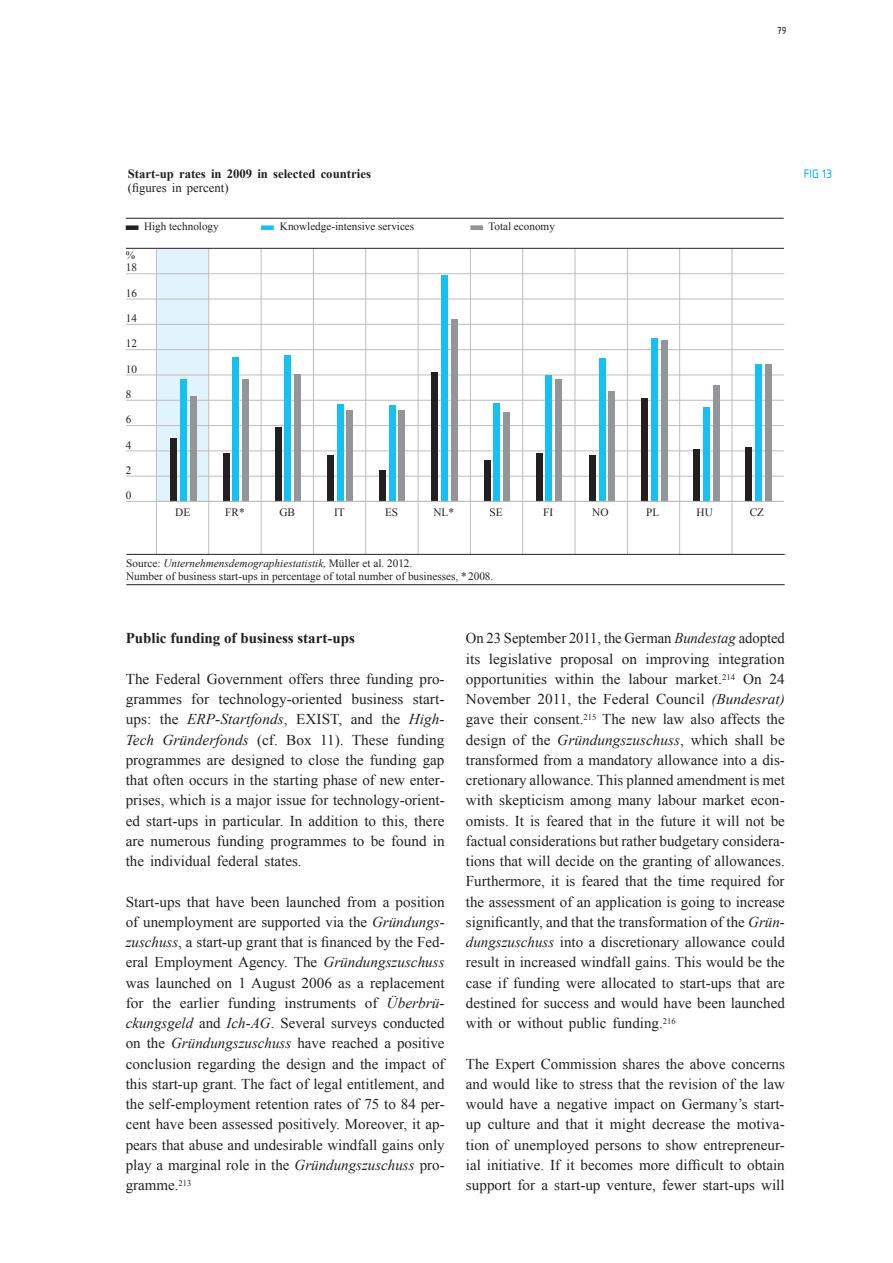
<style>
.page{position:relative;width:893px;height:1263px;background:#fff}
.page>*{position:absolute;margin:0;border:0;box-sizing:border-box;transform-origin:0 0}
.Fließtext_Times_10{font:15px/20.2px "Times New Roman";color:#231f20;text-align:justify}
.Überschrift_Times_10{font:700 15px "Times New Roman";color:#231f20}
.tabelle_headline{font:700 12.75px "Times New Roman";color:#231f20}
.tabelle_headline-2{font:12.75px "Times New Roman";color:#231f20}
.marginalie_tabelle{font:12.75px "Isonorm Com";color:#00aeef}
.t1{font:11.25px/12.8px "Times New Roman";color:#231f20}
.t2{font:11.1px "Times New Roman";color:#231f20}
.t3{font:10.5px "Isonorm Com";color:#231f20}
.s1{font-style:italic}
</style>
<div class="page">
<div style="left:156px;top:248px;width:53px;height:253px;background:#e1f4fc"></div>
<hr style="left:156px;top:248px;width:1px;height:306px;background:#bcbdc0">
<hr style="left:261px;top:248px;width:1px;height:306px;background:#bcbdc0">
<hr style="left:313px;top:248px;width:1px;height:306px;background:#bcbdc0">
<hr style="left:365px;top:248px;width:1px;height:306px;background:#bcbdc0">
<hr style="left:418px;top:248px;width:1px;height:306px;background:#bcbdc0">
<hr style="left:209px;top:248px;width:1px;height:306px;background:#bcbdc0">
<hr style="left:470px;top:248px;width:1px;height:306px;background:#bcbdc0">
<hr style="left:522px;top:248px;width:1px;height:306px;background:#bcbdc0">
<hr style="left:575px;top:248px;width:1px;height:306px;background:#bcbdc0">
<hr style="left:627px;top:248px;width:1px;height:306px;background:#bcbdc0">
<hr style="left:679px;top:248px;width:1px;height:306px;background:#bcbdc0">
<hr style="left:732px;top:248px;width:1px;height:306px;background:#bcbdc0">
<hr style="left:126px;top:218px;width:658px;height:1px;background:#231f20">
<hr style="left:126px;top:554px;width:659px;height:1px;background:#231f20">
<hr style="left:126px;top:584px;width:659px;height:1px;background:#231f20">
<hr style="left:126px;top:476px;width:658px;height:1px;background:#bcbdc0">
<hr style="left:126px;top:425px;width:658px;height:1px;background:#bcbdc0">
<hr style="left:126px;top:375px;width:658px;height:1px;background:#bcbdc0">
<hr style="left:126px;top:400px;width:658px;height:1px;background:#bcbdc0">
<hr style="left:126px;top:451px;width:658px;height:1px;background:#bcbdc0">
<hr style="left:126px;top:349px;width:658px;height:1px;background:#bcbdc0">
<hr style="left:126px;top:324px;width:658px;height:1px;background:#bcbdc0">
<hr style="left:126px;top:273px;width:658px;height:1px;background:#bcbdc0">
<hr style="left:126px;top:299px;width:658px;height:1px;background:#bcbdc0">
<div style="left:126px;top:225px;width:12px;height:5px;background:#231f20"></div>
<div style="left:261px;top:225px;width:13px;height:5px;background:#15c0f2"></div>
<div style="left:470px;top:225px;width:13px;height:5px;background:#939598"></div>
<hr style="left:126px;top:248px;width:658px;height:1px;background:#231f20">
<div style="left:190px;top:396px;width:6px;height:105px;background:#939598"></div>
<div style="left:242px;top:379px;width:7px;height:122px;background:#939598"></div>
<div style="left:294px;top:374px;width:7px;height:127px;background:#939598"></div>
<div style="left:346px;top:410px;width:7px;height:91px;background:#939598"></div>
<div style="left:399px;top:410px;width:6px;height:91px;background:#939598"></div>
<div style="left:451px;top:319px;width:6px;height:182px;background:#939598"></div>
<div style="left:503px;top:412px;width:7px;height:89px;background:#939598"></div>
<div style="left:555px;top:379px;width:7px;height:122px;background:#939598"></div>
<div style="left:608px;top:391px;width:7px;height:110px;background:#939598"></div>
<div style="left:661px;top:340px;width:6px;height:161px;background:#939598"></div>
<div style="left:713px;top:385px;width:6px;height:116px;background:#939598"></div>
<div style="left:765px;top:364px;width:7px;height:137px;background:#939598"></div>
<div style="left:180px;top:379px;width:7px;height:122px;background:#15c0f2"></div>
<div style="left:232px;top:357px;width:7px;height:144px;background:#15c0f2"></div>
<div style="left:285px;top:355px;width:6px;height:146px;background:#15c0f2"></div>
<div style="left:337px;top:404px;width:6px;height:97px;background:#15c0f2"></div>
<div style="left:389px;top:405px;width:7px;height:96px;background:#15c0f2"></div>
<div style="left:441px;top:275px;width:7px;height:226px;background:#15c0f2"></div>
<div style="left:493px;top:403px;width:7px;height:98px;background:#15c0f2"></div>
<div style="left:546px;top:375px;width:6px;height:126px;background:#15c0f2"></div>
<div style="left:599px;top:359px;width:6px;height:142px;background:#15c0f2"></div>
<div style="left:651px;top:338px;width:7px;height:163px;background:#15c0f2"></div>
<div style="left:703px;top:407px;width:7px;height:94px;background:#15c0f2"></div>
<div style="left:755px;top:364px;width:7px;height:137px;background:#15c0f2"></div>
<div style="left:171px;top:438px;width:6px;height:63px;background:#231f20"></div>
<div style="left:223px;top:453px;width:6px;height:48px;background:#231f20"></div>
<div style="left:275px;top:427px;width:7px;height:74px;background:#231f20"></div>
<div style="left:327px;top:455px;width:7px;height:46px;background:#231f20"></div>
<div style="left:379px;top:470px;width:7px;height:31px;background:#231f20"></div>
<div style="left:432px;top:372px;width:6px;height:129px;background:#231f20"></div>
<div style="left:484px;top:460px;width:6px;height:41px;background:#231f20"></div>
<div style="left:536px;top:453px;width:7px;height:48px;background:#231f20"></div>
<div style="left:589px;top:455px;width:7px;height:46px;background:#231f20"></div>
<div style="left:641px;top:398px;width:7px;height:103px;background:#231f20"></div>
<div style="left:693px;top:450px;width:7px;height:51px;background:#231f20"></div>
<div style="left:745px;top:447px;width:7px;height:54px;background:#231f20"></div>
<hr style="left:126px;top:501px;width:658px;height:1px;background:#bcbdc0">
<p class="t3" style="left:777px;top:25px;width:11px">79</p>
<p class="tabelle_headline" style="left:128px;top:164px;width:245px">Start-up rates in 2009 in selected countries</p>
<p class="tabelle_headline-2" style="left:128px;top:179px;width:102px">(figures in percent)</p>
<p class="t1" style="left:126px;top:248px;width:11px">%</p>
<p class="t2" style="left:144px;top:219px;width:76px">High technology</p>
<p class="t2" style="left:280px;top:219px;width:136px">Knowledge-intensive services</p>
<p class="t2" style="left:488px;top:219px;width:68px">Total economy</p>
<p class="t1" style="left:126px;top:261px;width:13px">18</p>
<p class="t1" style="left:126px;top:286px;width:13px">16</p>
<p class="t1" style="left:126px;top:312px;width:13px">14</p>
<p class="t1" style="left:126px;top:337px;width:13px">12</p>
<p class="t1" style="left:126px;top:362px;width:13px">10</p>
<p class="t1" style="left:126px;top:388px;width:7px">8</p>
<p class="t1" style="left:126px;top:413px;width:7px">6</p>
<p class="t1" style="left:126px;top:438px;width:7px">4</p>
<p class="t1" style="left:126px;top:464px;width:7px">2</p>
<p class="t1" style="left:126px;top:489px;width:7px">0</p>
<p class="t1" style="left:175px;top:506px;width:17px">DE</p>
<p class="t1" style="left:225px;top:506px;width:21px">FR*</p>
<p class="t1" style="left:279px;top:506px;width:17px">GB</p>
<p class="t1" style="left:334px;top:506px;width:12px">IT</p>
<p class="t1" style="left:385px;top:506px;width:15px">ES</p>
<p class="t1" style="left:433px;top:506px;width:22px">NL*</p>
<p class="t1" style="left:489px;top:506px;width:15px">SE</p>
<p class="t1" style="left:543px;top:506px;width:12px">FI</p>
<p class="t1" style="left:592px;top:506px;width:18px">NO</p>
<p class="t1" style="left:646px;top:506px;width:15px">PL</p>
<p class="t1" style="left:697px;top:506px;width:18px">HU</p>
<p class="t1" style="left:750px;top:506px;width:16px">CZ</p>
<p class="t1" style="left:126px;top:557px;width:369px">Source: <span class="s1">Unternehmensdemographiestatistik,</span> Müller et al. 2012.<br>Number of business start-ups in percentage of total number of businesses, *2008.</p>
<p class="marginalie_tabelle" style="left:803px;top:166px;width:30px">FIG 13</p>
<p class="Überschrift_Times_10" style="left:126px;top:628px;width:231px">Public funding of business start-ups</p>
<p class="Fließtext_Times_10" style="left:126px;top:668px;width:320px">The Federal Government offers three funding pro&shy;grammes for technology-oriented business start&shy;ups: the <span class="s1">ERP-Startfonds</span>, EXIST, and the <span class="s1">High-Tech Gründerfonds</span> (cf. Box 11). These funding programmes are designed to close the funding gap that often occurs in the starting phase of new enter&shy;prises, which is a major issue for technology-orient&shy;ed start-ups in particular. In addition to this, there are numerous funding programmes to be found in the individual federal states.</p>
<p class="Fließtext_Times_10" style="left:126px;top:891px;width:321px">Start-ups that have been launched from a position of unemployment are supported via the <span class="s1">Gründungs&shy;zuschuss</span>, a start-up grant that is financed by the Fed&shy;eral Employment Agency. The <span class="s1">Gründungszuschuss </span>was launched on 1 August 2006 as a replacement for the earlier funding instruments of <span class="s1">Überbrü&shy;ckungsgeld</span> and <span class="s1">Ich-AG</span>. Several surveys conducted on the <span class="s1">Gründungszuschuss</span> have reached a positive conclusion regarding the design and the impact of this start-up grant. The fact of legal entitlement, and the self-employment retention rates of 75 to 84 per&shy;cent have been assessed positively. Moreover, it ap&shy;pears that abuse and undesirable windfall gains only play a marginal role in the <span class="s1">Gründungszuschuss</span> pro&shy;gramme.<sup>213</sup></p>
<p class="Fließtext_Times_10" style="left:466px;top:628px;width:321px">On 23 September 2011, the German <span class="s1">Bundestag</span> adopted its legislative proposal on improving integration opportunities within the labour market.<sup>214</sup> On 24<br>November 2011, the Federal Council <span class="s1">(Bundesrat) </span>gave their consent.<sup>215</sup> The new law also affects the design of the <span class="s1">Gründungszuschuss</span>, which shall be transformed from a mandatory allowance into a dis&shy;cretionary allowance. This planned amendment is met with skepticism among many labour market econ&shy;omists. It is feared that in the future it will not be factual considerations but rather budgetary considera&shy;tions that will decide on the granting of allowances.<br>Furthermore, it is feared that the time required for the assessment of an application is going to increase significantly, and that the transformation of the <span class="s1">Grün&shy;dungszuschuss</span> into a discretionary allowance could result in increased windfall gains. This would be the case if funding were allocated to start-ups that are destined for success and would have been launched with or without public funding.<sup>216</sup></p>
<p class="Fließtext_Times_10" style="left:466px;top:1053px;width:320px">The Expert Commission shares the above concerns and would like to stress that the revision of the law would have a negative impact on Germany’s start&shy;up culture and that it might decrease the motiva&shy;tion of unemployed persons to show entrepreneur&shy;ial initiative. If it becomes more difficult to obtain support for a start-up venture, fewer start-ups will</p>
</div>
